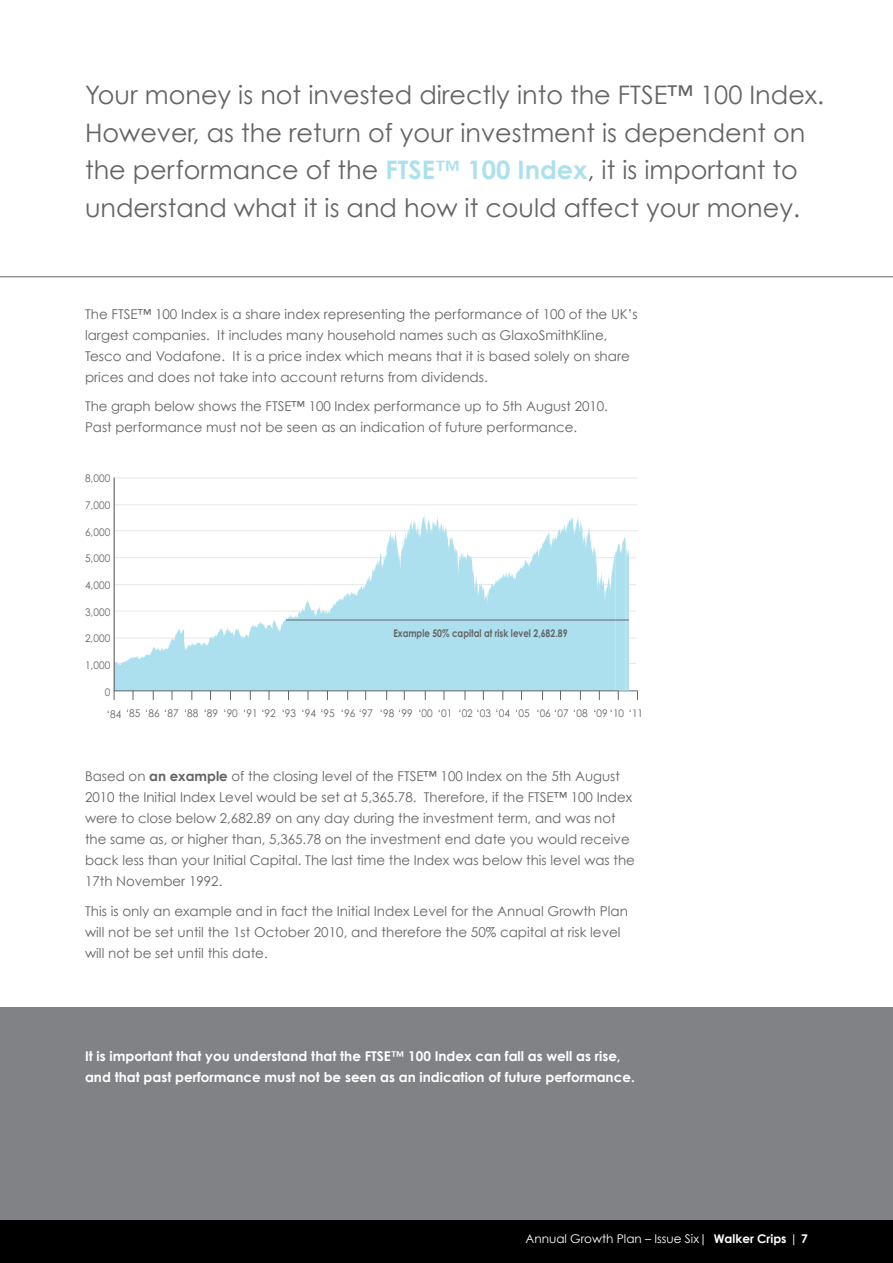
<style>
.page{position:relative;width:893px;height:1263px;background:#fff}
.page>*{position:absolute;margin:0;border:0;box-sizing:border-box;transform-origin:0 0}
.t1{font:25.5px/37.5px "Century Gothic";color:#636466}
.t2{font:13.5px/21px "Century Gothic";color:#636466}
.t3{font:700 13.5px/21px "Century Gothic";color:#fff}
.t4{font:12px "Century Gothic";color:#fff}
.t5{font:10.5px "Century Gothic";color:#636466;scale:.96 1}
.t6{font:700 10.5px "Century Gothic";color:#636466;scale:.82 1}
.s1{font-weight:700;color:#ade0ee}
.s2{font-weight:700}
</style>
<div class="page">
<hr style="left:0;top:276px;width:893px;height:1px;background:#636466">
<div style="left:0;top:1008px;width:893px;height:255px;background:#808285"></div>
<hr style="left:114px;top:663px;width:522px;height:1px;background:#e6e7e8">
<hr style="left:115px;top:638px;width:521px;height:1px;background:#e6e7e8">
<hr style="left:114px;top:611px;width:522px;height:1px;background:#e6e7e8">
<hr style="left:114px;top:584px;width:522px;height:1px;background:#e6e7e8">
<hr style="left:114px;top:557px;width:522px;height:1px;background:#e6e7e8">
<hr style="left:114px;top:530px;width:523px;height:1px;background:#e6e7e8">
<hr style="left:114px;top:505px;width:523px;height:1px;background:#e6e7e8">
<hr style="left:114px;top:478px;width:523px;height:1px;background:#e6e7e8">
<svg style="left:115px;top:514px;width:493px;height:177px;fill:#ade0ee"></svg>
<hr style="left:114px;top:478px;width:1px;height:213px;background:#636466">
<hr style="left:114px;top:691px;width:523px;height:1px;background:#636466">
<svg style="left:608px;top:537px;width:21px;height:163px"></svg>
<hr style="left:286px;top:620px;width:343px;height:1px;background:#636466">
<div style="left:0;top:1220px;width:893px;height:43px;background:#000"></div>
<h1 class="t1" style="left:85px;top:76px;width:741px">Your money is not invested directly into the FTSE™ 100 Index.<br>However, as the return of your investment is dependent on the performance of the <span class="s1">FTSE™ 100 Index</span>, it is important to understand what it is and how it could affect your money.</h1>
<p class="t2" style="left:85px;top:303px;width:554px">The FTSE™ 100 Index is a share index representing the performance of 100 of the UK’s largest companies. It includes many household names such as GlaxoSmithKline, Tesco and Vodafone. It is a price index which means that it is based solely on share prices and does not take into account returns from dividends.</p>
<p class="t2" style="left:85px;top:395px;width:524px">The graph below shows the FTSE™ 100 Index performance up to 5th August 2010.<br>Past performance must not be seen as an indication of future performance.</p>
<p class="t5" style="left:85px;top:472px;width:28px">8,000</p>
<p class="t5" style="left:85px;top:499px;width:28px">7,000</p>
<p class="t5" style="left:85px;top:525px;width:28px">6,000</p>
<p class="t5" style="left:85px;top:552px;width:28px">5,000</p>
<p class="t5" style="left:85px;top:579px;width:28px">4,000</p>
<p class="t5" style="left:85px;top:605px;width:28px">3,000</p>
<p class="t5" style="left:85px;top:632px;width:28px">2,000</p>
<p class="t5" style="left:85px;top:659px;width:28px">1,000</p>
<p class="t5" style="left:105px;top:685px;width:7px">0</p>
<p class="t6" style="left:393px;top:626px;width:214px">Example 50% capital at risk level 2,682.89</p>
<p class="t5" style="left:107px;top:707px;width:560px">‘84 ‘85 ‘86 ‘87 ‘88 ‘89 ‘90 ‘91 ‘92 ‘93 ‘94 ‘95 ‘96 ‘97 ‘98 ‘99 ‘00 ‘01 ‘02 ‘03 ‘04 ‘05 ‘06 ‘07 ‘08 ‘09 ‘10 ‘11</p>
<p class="t2" style="left:85px;top:766px;width:551px">Based on <span class="s2">an example</span> of the closing level of the FTSE™ 100 Index on the 5th August 2010 the Initial Index Level would be set at 5,365.78. Therefore, if the FTSE™ 100 Index were to close below 2,682.89 on any day during the investment term, and was not the same as, or higher than, 5,365.78 on the investment end date you would receive back less than your Initial Capital. The last time the Index was below this level was the 17th November 1992.</p>
<p class="t2" style="left:85px;top:900px;width:544px">This is only an example and in fact the Initial Index Level for the Annual Growth Plan will not be set until the 1st October 2010, and therefore the 50% capital at risk level will not be set until this date.</p>
<p class="t3" style="left:85px;top:1045px;width:551px">It is important that you understand that the FTSE™ 100 Index can fall as well as rise, and that past performance must not be seen as an indication of future performance.</p>
<p class="t4" style="left:525px;top:1231px;width:284px">Annual Growth Plan – Issue Six| <span class="s2">Walker Crips</span> | <span class="s2">7</span></p>
</div>
